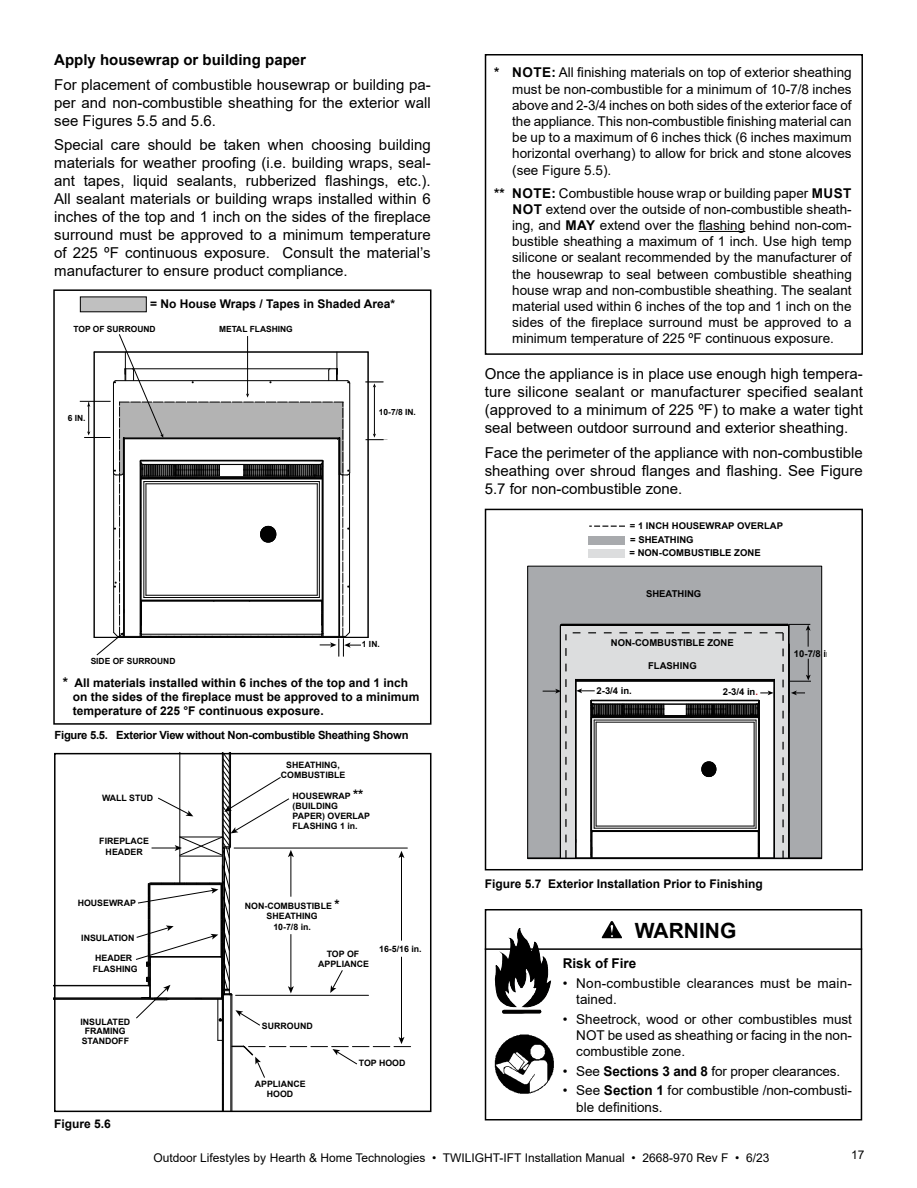
<style>
.page{position:relative;width:917px;height:1188px;background:#fff}
.page>*{position:absolute;margin:0;border:0;box-sizing:border-box;transform-origin:0 0}
.t1{font:700 21px "Arial";color:#000}
.t2{font:15px/18px "Arial";color:#000;text-align:justify}
.t3{font:700 15px "Arial";color:#000}
.t4{font:13.5px/16.2px "Arial";color:#000;text-align:justify}
.t5{font:700 13.5px "Arial";color:#000}
.t6{font:700 12px/14.4px "Arial";color:#000}
.t7{font:12px "Arial";color:#000}
.t8{font:700 11.25px "Arial";letter-spacing:-.025em;color:#000}
.t9{font:700 9.45px "Arial";color:#010101}
.t10{font:700 9.45px "Arial";color:#000}
.t11{font:700 9.3px "Arial";color:#010101}
.t12{font:700 8.85px/9.8px "Arial";color:#000;text-align:center}
.t13{font:700 8.55px "Arial";color:#000}
.s1{font-size:13.5px}
.s2{font-size:13.2px}
.s3{font-weight:700}
.s4{color:#be1e2d}
</style>
<div class="page">
<hr style="left:53px;top:999px;width:169px;height:1px;background:#000">
<hr style="left:53px;top:998px;width:169px;height:1px;background:#000">
<hr style="left:53px;top:985px;width:95px;height:1px;background:#000">
<hr style="left:222px;top:909px;width:1px;height:202px;background:#000">
<hr style="left:223px;top:995px;width:1px;height:116px;background:#000">
<hr style="left:230px;top:995px;width:1px;height:116px;background:#000">
<hr style="left:231px;top:995px;width:1px;height:116px;background:#000">
<svg style="left:135px;top:752px;width:277px;height:333px"></svg>
<div style="left:484px;top:909px;width:378px;height:211px;border:2px solid #000"></div>
<div style="left:54px;top:753px;width:377px;height:359px;border:2px solid #000"></div>
<hr style="left:80px;top:401px;width:31px;height:1px;background:#000">
<svg style="left:84px;top:334px;width:299px;height:323px"></svg>
<div style="left:53px;top:289px;width:378px;height:436px;border:2px solid #000"></div>
<div style="left:484px;top:509px;width:378px;height:361px;border:2px solid #000"></div>
<div style="left:484px;top:54px;width:378px;height:301px;border:2px solid #000"></div>
<hr style="left:698px;top:231px;width:47px;height:1px;background:#000">
<hr style="left:484px;top:948px;width:378px;height:2px;background:#000">
<svg style="left:494px;top:928px;width:56px;height:85px"></svg>
<svg style="left:602px;top:921px;width:20px;height:17px"></svg>
<img style="left:494px;top:1034px;width:60px;height:60px">
<div style="left:527px;top:566px;width:295px;height:293px;background:#a8aaad"></div>
<div style="left:588px;top:549px;width:36px;height:9px;background:#dcddde"></div>
<div style="left:589px;top:536px;width:36px;height:8px;background:#a8aaad"></div>
<svg style="left:589px;top:526px;width:36px;height:1px"></svg>
<svg style="left:543px;top:624px;width:268px;height:234px"></svg>
<hr style="left:527px;top:858px;width:294px;height:1px;background:#000">
<div style="left:80px;top:297px;width:66px;height:15px;background:#c0c0c0"></div>
<div style="left:80px;top:297px;width:67px;height:15px;border:1px solid #000"></div>
<p class="t3" style="left:54px;top:49px;width:253px">Apply housewrap or building paper</p>
<p class="t2" style="left:54px;top:75px;width:378px">For placement of combustible housewrap or building pa&shy;per and non-combustible sheathing for the exterior wall see Figures 5.5 and 5.6.</p>
<p class="t2" style="left:54px;top:136px;width:378px">Special care should be taken when choosing building materials for weather proofing (i.e. building wraps, seal&shy;ant tapes, liquid sealants, rubberized flashings, etc.).<br>All sealant materials or building wraps installed within 6 inches of the top and 1 inch on the sides of the fireplace surround must be approved to a minimum temperature of 225 ºF continuous exposure. Consult the material’s manufacturer to ensure product compliance.</p>
<p class="t6" style="left:150px;top:297px;width:246px">= No House Wraps / Tapes in Shaded Area*</p>
<p class="t13" style="left:73px;top:323px;width:84px">TOP OF SURROUND</p>
<p class="t13" style="left:219px;top:323px;width:75px">METAL FLASHING</p>
<p class="t13" style="left:68px;top:412px;width:19px">6 IN.</p>
<p class="t13" style="left:379px;top:406px;width:39px">10-7/8 IN.</p>
<p class="t13" style="left:91px;top:655px;width:86px">SIDE OF SURROUND</p>
<p class="t13" style="left:362px;top:638px;width:19px">1 IN.</p>
<p class="t6" style="left:73px;top:675px;width:348px;text-indent:-10px"><span class="s1">*</span> All materials installed within 6 inches of the top and 1 inch on the sides of the fireplace must be approved to a minimum temperature of 225 °F continuous exposure.</p>
<p class="t8" style="left:55px;top:727px;width:355px">Figure 5.5. Exterior View without Non-combustible Sheathing Shown</p>
<p class="t12" style="left:102px;top:793px;width:53px">WALL STUD</p>
<p class="t12" style="left:99px;top:836px;width:51px;line-height:10.5px">FIREPLACE<br>HEADER</p>
<p class="t12" style="left:78px;top:898px;width:60px">HOUSEWRAP</p>
<p class="t12" style="left:81px;top:934px;width:55px">INSULATION</p>
<p class="t12" style="left:93px;top:953px;width:46px;line-height:10.5px;text-align:left">HEADER<br>FLASHING</p>
<p class="t12" style="left:80px;top:1017px;width:51px">INSULATED<br>FRAMING<br>STANDOFF</p>
<p class="t6" style="left:54px;top:1116px;width:58px">Figure 5.6</p>
<p class="t12" style="left:281px;top:760px;width:66px">SHEATHING,<br>COMBUSTIBLE</p>
<p class="t12" style="left:292px;top:791px;width:79px;text-align:left">HOUSEWRAP <span class="s2">** </span>(BUILDING<br>PAPER) OVERLAP<br>FLASHING 1 in.</p>
<p class="t12" style="left:245px;top:900px;width:96px;line-height:10.5px">NON-COMBUSTIBLE <span class="s2">*<br></span>SHEATHING<br>10-7/8 in.</p>
<p class="t12" style="left:318px;top:949px;width:52px">TOP OF<br>APPLIANCE</p>
<p class="t12" style="left:379px;top:944px;width:44px">16-5/16 in.</p>
<p class="t12" style="left:262px;top:1021px;width:52px">SURROUND</p>
<p class="t12" style="left:255px;top:1079px;width:52px">APPLIANCE</p>
<p class="t12" style="left:267px;top:1089px;width:28px">HOOD</p>
<p class="t12" style="left:359px;top:1058px;width:48px">TOP HOOD</p>
<p class="t4" style="left:512px;top:65px;width:341px;text-indent:-18px"><span class="s3">* NOTE:</span> All finishing materials on top of exterior sheathing must be non-combustible for a minimum of 10-7/8 inches above and 2-3/4 inches on both sides of the exterior face of the appliance. This non-combustible finishing material can be up to a maximum of 6 inches thick (6 inches maximum horizontal overhang) to allow for brick and stone alcoves (see Figure 5.5).</p>
<p class="t4" style="left:512px;top:185px;width:341px;text-indent:-18px"><span class="s3">** NOTE:</span> Combustible house wrap or building paper <span class="s3">MUST NOT</span> extend over the outside of non-combustible sheath&shy;ing, and <span class="s3">MAY</span> extend over the flashing behind non-com&shy;bustible sheathing a maximum of 1 inch. Use high temp silicone or sealant recommended by the manufacturer of the housewrap to seal between combustible sheathing house wrap and non-combustible sheathing. The sealant material used within 6 inches of the top and 1 inch on the sides of the fireplace surround must be approved to a minimum temperature of 225 ºF continuous exposure.</p>
<p class="t2" style="left:484px;top:365px;width:380px">Once the appliance is in place use enough high tempera&shy;ture silicone sealant or manufacturer specified sealant (approved to a minimum of 225 ºF) to make a water tight seal between outdoor surround and exterior sheathing.</p>
<p class="t2" style="left:484px;top:444px;width:379px">Face the perimeter of the appliance with non-combustible sheathing over shroud flanges and flashing. See Figure 5.7 for non-combustible zone.</p>
<p class="t11" style="left:630px;top:519px;width:155px">= 1 INCH HOUSEWRAP OVERLAP</p>
<p class="t9" style="left:630px;top:533px;width:65px">= SHEATHING</p>
<p class="t9" style="left:629px;top:546px;width:133px">= NON-COMBUSTIBLE ZONE</p>
<p class="t9" style="left:646px;top:587px;width:57px">SHEATHING</p>
<p class="t9" style="left:611px;top:636px;width:124px">NON-COMBUSTIBLE ZONE</p>
<p class="t9" style="left:648px;top:659px;width:50px">FLASHING</p>
<p class="t10" style="left:596px;top:684px;width:37px">2-3/4 in.</p>
<p class="t10" style="left:722px;top:685px;width:37px">2-3/4 in<span class="s4">.</span></p>
<p class="t9" style="left:794px;top:647px;width:42px">10-7/8 in.</p>
<p class="t6" style="left:484px;top:876px;width:280px">Figure 5.7 Exterior Installation Prior to Finishing</p>
<h1 class="t1" style="left:634px;top:916px;width:103px">WARNING</h1>
<p class="t5" style="left:562px;top:954px;width:75px">Risk of Fire</p>
<p class="t4" style="left:576px;top:975px;width:277px;text-indent:-14px">• Non-combustible clearances must be main&shy;tained.</p>
<p class="t4" style="left:576px;top:1011px;width:277px;text-indent:-14px">• Sheetrock, wood or other combustibles must NOT be used as sheathing or facing in the non&shy;combustible zone.</p>
<p class="t4" style="left:562px;top:1063px;width:279px">• See <span class="s3">Sections 3 and 8</span> for proper clearances.</p>
<p class="t4" style="left:576px;top:1083px;width:277px;text-indent:-14px">• See <span class="s3">Section 1</span> for combustible /non-combusti&shy;ble definitions.</p>
<p class="t7" style="left:153px;top:1150px;width:617px">Outdoor Lifestyles by Hearth &amp; Home Technologies • TWILIGHT-IFT Installation Manual • 2668-970 Rev F • 6/23</p>
<p class="t7" style="left:851px;top:1147px;width:15px">17</p>
</div>
